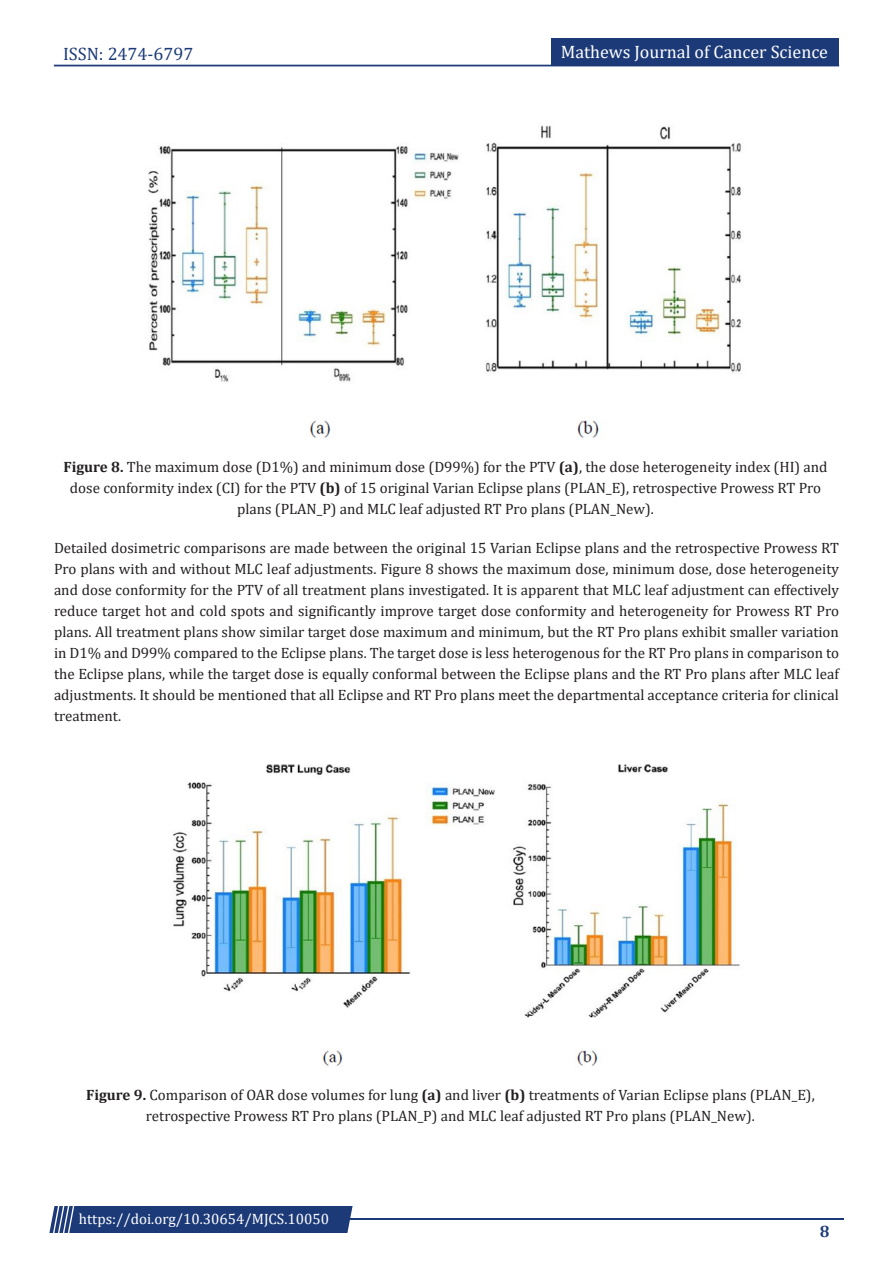
<style>
.page{position:relative;width:893px;height:1263px;background:#fff}
.page>*{position:absolute;margin:0;border:0;box-sizing:border-box;transform-origin:0 0}
.t1{font:18px "Cambria";color:#fff}
.t2{font:18px "Cambria";color:#1c3a78}
.t3{font:700 16.5px "Cambria";color:#1c3a78}
.t4{font:15px/21px "Cambria";color:#231f20;text-align:center}
.t5{font:15px "Cambria";color:#fff}
.s1{font-weight:700}
</style>
<div class="page">
<div style="left:54px;top:65px;width:785px;height:1px;border:1px solid #1c3a78"></div>
<div style="left:551px;top:39px;width:288px;height:27px;background:#1c3a78"></div>
<hr style="left:310px;top:1219px;width:534px;height:1px;background:#1c3a78">
<div style="left:49px;top:1206px;width:304px;height:27px;background:#1c3a78"></div>
<img style="left:148px;top:125px;width:593px;height:313px">
<img style="left:172px;top:764px;width:568px;height:302px">
<p class="t2" style="left:63px;top:43px;width:132px">ISSN: 2474-6797</p>
<p class="t1" style="left:561px;top:41px;width:269px">Mathews Journal of Cancer Science</p>
<p class="t4" style="left:64px;top:456px;width:765px"><span class="s1">Figure 8.</span> The maximum dose (D1%) and minimum dose (D99%) for the PTV <span class="s1">(a)</span>, the dose heterogeneity index (HI) and dose conformity index (CI) for the PTV <span class="s1">(b)</span> of 15 original Varian Eclipse plans (PLAN_E), retrospective Prowess RT Pro plans (PLAN_P) and MLC leaf adjusted RT Pro plans (PLAN_New).</p>
<p class="t4" style="left:54px;top:537px;width:786px;text-align:justify">Detailed dosimetric comparisons are made between the original 15 Varian Eclipse plans and the retrospective Prowess RT Pro plans with and without MLC leaf adjustments. Figure 8 shows the maximum dose, minimum dose, dose heterogeneity and dose conformity for the PTV of all treatment plans investigated. It is apparent that MLC leaf adjustment can effectively reduce target hot and cold spots and significantly improve target dose conformity and heterogeneity for Prowess RT Pro plans. All treatment plans show similar target dose maximum and minimum, but the RT Pro plans exhibit smaller variation in D1% and D99% compared to the Eclipse plans. The target dose is less heterogenous for the RT Pro plans in comparison to the Eclipse plans, while the target dose is equally conformal between the Eclipse plans and the RT Pro plans after MLC leaf adjustments. It should be mentioned that all Eclipse and RT Pro plans meet the departmental acceptance criteria for clinical treatment.</p>
<p class="t4" style="left:86px;top:1085px;width:730px"><span class="s1">Figure 9.</span> Comparison of OAR dose volumes for lung <span class="s1">(a)</span> and liver <span class="s1">(b)</span> treatments of Varian Eclipse plans (PLAN_E), retrospective Prowess RT Pro plans (PLAN_P) and MLC leaf adjusted RT Pro plans (PLAN_New).</p>
<p class="t5" style="left:79px;top:1210px;width:252px">https://doi.org/10.30654/MJCS.10050</p>
<p class="t3" style="left:820px;top:1220px;width:11px">8</p>
</div>
